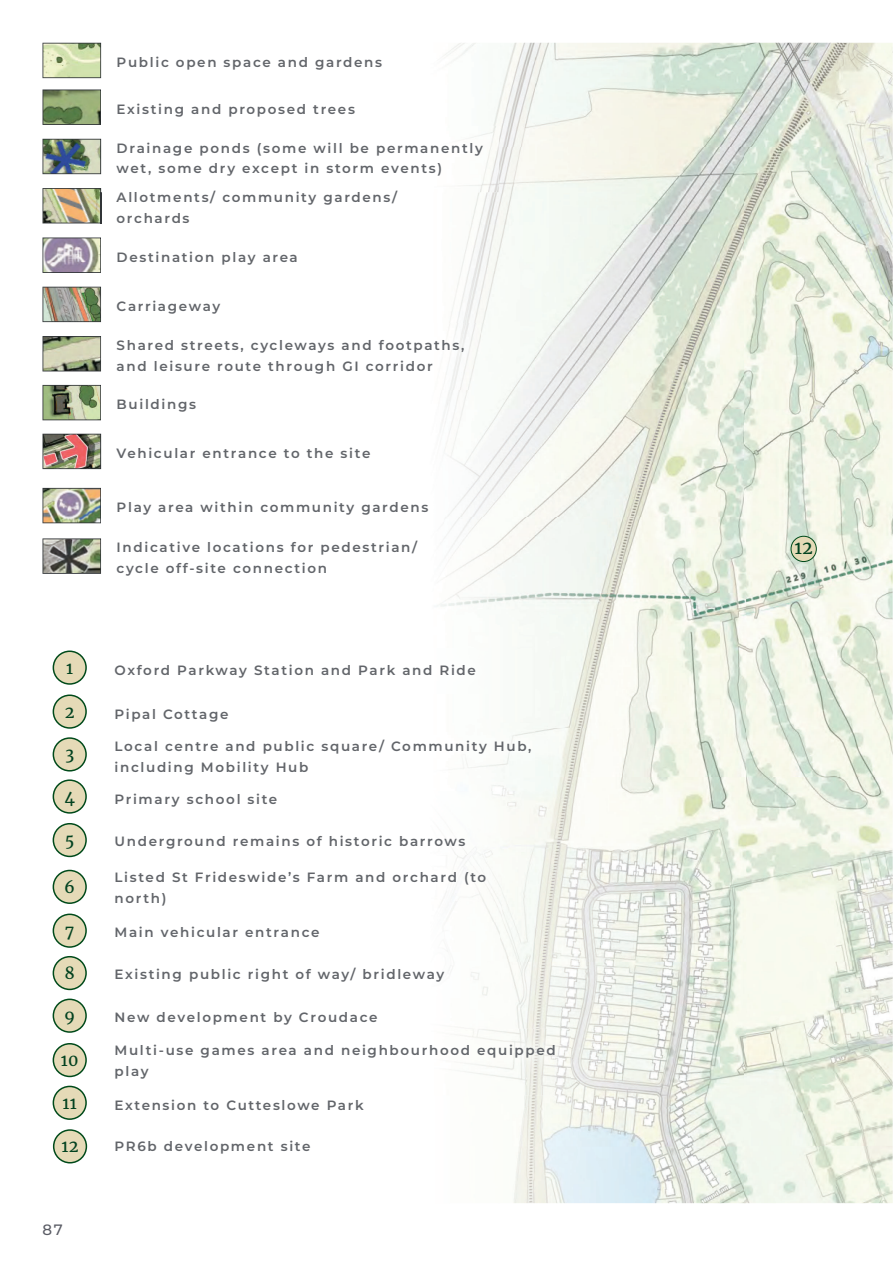
<style>
.page{position:relative;width:893px;height:1263px;background:#fff}
.page>*{position:absolute;margin:0;border:0;box-sizing:border-box;transform-origin:0 0}
.t1{font:18px "Merriweather";color:#024220}
.t2{font:16.5px "Merriweather";color:#024220}
.t3{font:500 15px "Montserrat";color:#5a5c65}
.t4{font:600 13.5px/20.9px "Montserrat";letter-spacing:.125em;color:#62656a}
</style>
<div class="page">
<img style="left:444px;top:43px;width:449px;height:104px">
<img style="left:437px;top:147px;width:308px;height:581px">
<img style="left:745px;top:147px;width:148px;height:1056px">
<img style="left:499px;top:728px;width:246px;height:475px">
<img style="left:460px;top:850px;width:39px;height:179px">
<div style="left:791px;top:536px;width:25px;height:26px;background:#e5dab7;border-radius:50%"></div>
<div style="left:791px;top:536px;width:26px;height:26px;border:1px solid #004a1a;border-radius:50%"></div>
<div style="left:53px;top:1086px;width:33px;height:33px;background:#e5dab7;border-radius:50%"></div>
<div style="left:53px;top:1086px;width:34px;height:34px;border:2px solid #004a1a;border-radius:50%"></div>
<div style="left:54px;top:1130px;width:32px;height:33px;background:#e5dab7;border-radius:50%"></div>
<div style="left:53px;top:1129px;width:34px;height:35px;border:2px solid #004a1a;border-radius:50%"></div>
<div style="left:53px;top:651px;width:33px;height:33px;background:#e5dab7;border-radius:50%"></div>
<div style="left:53px;top:651px;width:34px;height:34px;border:2px solid #004a1a;border-radius:50%"></div>
<div style="left:53px;top:695px;width:33px;height:33px;background:#e5dab7;border-radius:50%"></div>
<div style="left:53px;top:695px;width:34px;height:34px;border:2px solid #004a1a;border-radius:50%"></div>
<div style="left:53px;top:738px;width:33px;height:33px;background:#e5dab7;border-radius:50%"></div>
<div style="left:53px;top:737px;width:34px;height:35px;border:2px solid #004a1a;border-radius:50%"></div>
<div style="left:53px;top:780px;width:33px;height:33px;background:#e5dab7;border-radius:50%"></div>
<div style="left:53px;top:779px;width:34px;height:35px;border:2px solid #004a1a;border-radius:50%"></div>
<div style="left:53px;top:824px;width:33px;height:32px;background:#e5dab7;border-radius:50%"></div>
<div style="left:53px;top:823px;width:34px;height:34px;border:2px solid #004a1a;border-radius:50%"></div>
<div style="left:53px;top:870px;width:33px;height:33px;background:#e5dab7;border-radius:50%"></div>
<div style="left:53px;top:870px;width:34px;height:34px;border:2px solid #004a1a;border-radius:50%"></div>
<div style="left:53px;top:914px;width:33px;height:33px;background:#e5dab7;border-radius:50%"></div>
<div style="left:53px;top:914px;width:34px;height:34px;border:2px solid #004a1a;border-radius:50%"></div>
<div style="left:53px;top:999px;width:33px;height:33px;background:#e5dab7;border-radius:50%"></div>
<div style="left:53px;top:999px;width:34px;height:34px;border:2px solid #004a1a;border-radius:50%"></div>
<div style="left:53px;top:957px;width:33px;height:32px;background:#e5dab7;border-radius:50%"></div>
<div style="left:53px;top:956px;width:34px;height:34px;border:2px solid #004a1a;border-radius:50%"></div>
<div style="left:53px;top:1044px;width:33px;height:32px;background:#e5dab7;border-radius:50%"></div>
<div style="left:53px;top:1043px;width:34px;height:34px;border:2px solid #004a1a;border-radius:50%"></div>
<svg style="left:43px;top:43px;width:58px;height:35px;background:#c9d6a9"></svg>
<svg style="left:43px;top:90px;width:58px;height:35px;background:#7c9363"></svg>
<img style="left:43px;top:139px;width:58px;height:35px">
<img style="left:43px;top:488px;width:58px;height:35px">
<svg style="left:43px;top:538px;width:58px;height:36px;background:#85887c"></svg>
<img style="left:43px;top:287px;width:58px;height:35px">
<svg style="left:43px;top:336px;width:58px;height:35px;background:#a5aa8e"></svg>
<svg style="left:43px;top:385px;width:58px;height:35px;background:#8a9975"></svg>
<img style="left:43px;top:434px;width:58px;height:35px">
<img style="left:437px;top:126px;width:62px;height:66px">
<img style="left:437px;top:163px;width:4px;height:13px">
<svg style="left:43px;top:238px;width:58px;height:35px;background:#aba3ad"></svg>
<svg style="left:43px;top:188px;width:59px;height:35px;background:#b2a883"></svg>
<img style="left:437px;top:648px;width:55px;height:46px">
<img style="left:437px;top:323px;width:43px;height:67px">
<img style="left:452px;top:848px;width:29px;height:8px">
<img style="left:442px;top:856px;width:60px;height:66px">
<img style="left:442px;top:856px;width:39px;height:9px">
<img style="left:437px;top:486px;width:7px;height:45px">
<img style="left:437px;top:724px;width:110px;height:67px">
<img style="left:460px;top:1029px;width:111px;height:66px">
<p class="t2" style="left:66px;top:657px;width:9px">1</p>
<p class="t2" style="left:65px;top:701px;width:11px">2</p>
<p class="t2" style="left:65px;top:744px;width:11px">3</p>
<p class="t2" style="left:64px;top:786px;width:12px">4</p>
<p class="t2" style="left:65px;top:830px;width:11px">5</p>
<p class="t2" style="left:64px;top:877px;width:12px">6</p>
<p class="t2" style="left:65px;top:920px;width:11px">7</p>
<p class="t2" style="left:64px;top:963px;width:12px">8</p>
<p class="t2" style="left:64px;top:1005px;width:12px">9</p>
<p class="t2" style="left:61px;top:1050px;width:19px">10</p>
<p class="t2" style="left:63px;top:1093px;width:16px">11</p>
<p class="t2" style="left:62px;top:1136px;width:18px">12</p>
<p class="t3" style="left:43px;top:1223px;width:22px">87</p>
<p class="t4" style="left:117px;top:52px;width:267px">Public open space and gardens</p>
<p class="t4" style="left:117px;top:99px;width:240px">Existing and proposed trees</p>
<p class="t4" style="left:117px;top:138px;width:368px">Drainage ponds (some will be permanently wet some dr exce t in storm events)</p>
<p class="t4" style="left:117px;top:155px;width:282px;line-height:28.5px;text-indent:164px">p<br>Allotments/ community gardens/</p>
<p class="t4" style="left:117px;top:208px;width:74px">orchards</p>
<p class="t4" style="left:148px;top:159px;width:5px">,</p>
<p class="t4" style="left:227px;top:159px;width:9px">y</p>
<p class="t4" style="left:117px;top:247px;width:183px">Destination play area</p>
<p class="t4" style="left:117px;top:297px;width:105px">Carriageway</p>
<p class="t4" style="left:117px;top:335px;width:349px">Shared streets, cycleways and footpaths, and leisure route through GI corridor</p>
<p class="t4" style="left:117px;top:395px;width:81px">Buildings</p>
<p class="t4" style="left:117px;top:444px;width:255px">Vehicular entrance to the site</p>
<p class="t4" style="left:117px;top:498px;width:313px">Play area within community gardens</p>
<p class="t4" style="left:117px;top:538px;width:302px">Indicative locations for pedestrian/ cycle off-site connection</p>
<p class="t4" style="left:115px;top:660px;width:363px">Oxford Parkway Station and Park and Ride</p>
<p class="t4" style="left:115px;top:704px;width:116px">Pipal Cottage</p>
<p class="t4" style="left:115px;top:737px;width:418px">Local centre and public square/ Community Hub, including Mobility Hub</p>
<p class="t4" style="left:115px;top:789px;width:164px">Primary school site</p>
<p class="t4" style="left:115px;top:832px;width:353px">Underground remains of historic barrows</p>
<p class="t4" style="left:115px;top:868px;width:373px">Listed St Frideswide’s Farm and orchard (to north)</p>
<p class="t4" style="left:115px;top:922px;width:206px">Main vehicular entrance</p>
<p class="t4" style="left:115px;top:965px;width:331px">Existing public right of way/ bridleway</p>
<p class="t4" style="left:115px;top:1007px;width:265px">New development by Croudace</p>
<p class="t4" style="left:115px;top:1041px;width:443px">Multi-use games area and neighbourhood equipped play</p>
<p class="t4" style="left:115px;top:1095px;width:251px">Extension to Cutteslowe Park</p>
<p class="t4" style="left:115px;top:1136px;width:197px">PR6b development site</p>
<h1 class="t1" style="left:794px;top:537px;width:20px">12</h1>
</div>
